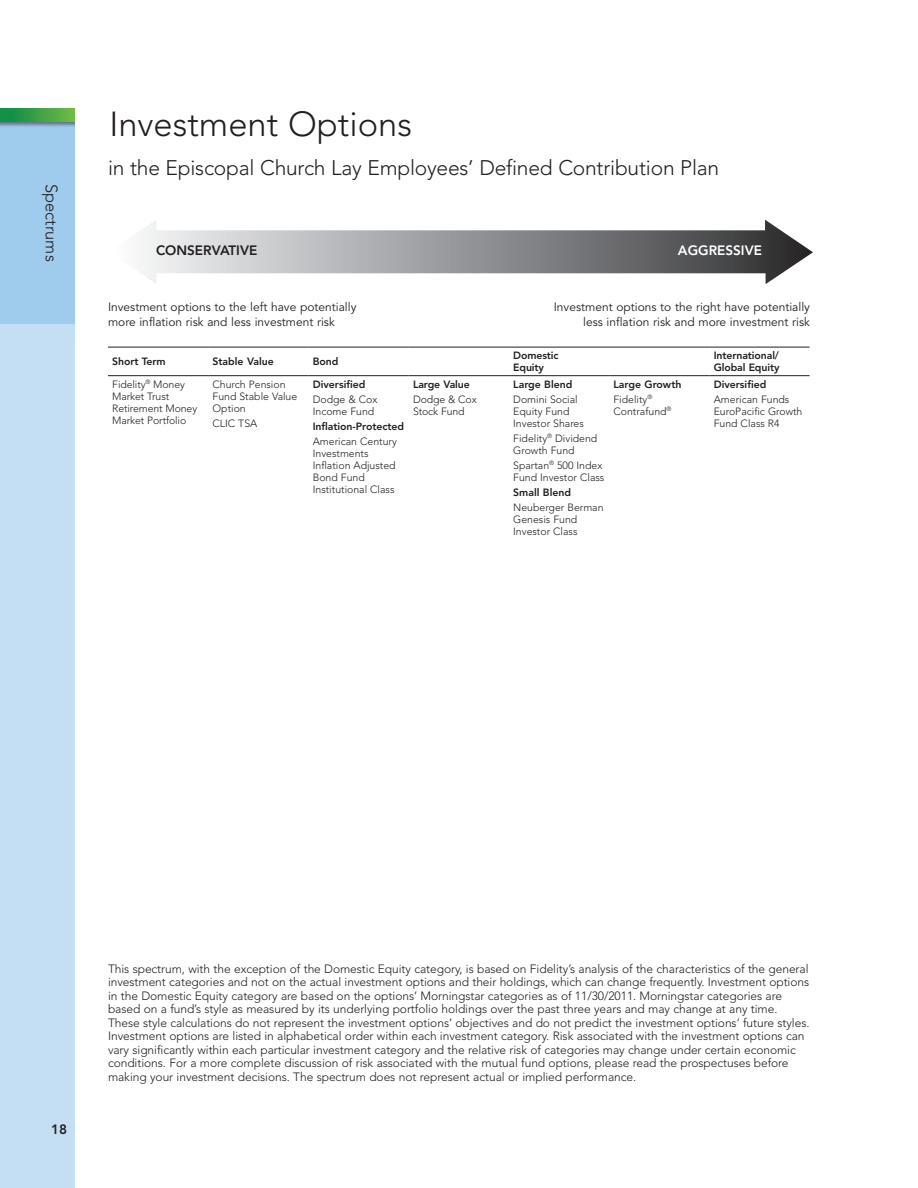
<style>
.page{position:relative;width:918px;height:1188px;background:#fff}
.page>*{position:absolute;margin:0;border:0;box-sizing:border-box;transform-origin:0 0}
.EG_Head_23{font:300 34.5px "Avenir";color:#231f20}
.t1{font:300 21px "Avenir";letter-spacing:-.01em;color:#231f20}
.t2{font:300 16.5px "Avenir";color:#231f20}
.t3{font:800 13.5px "Avenir LT Std";color:#231f20}
.t4{font:800 13.5px "Avenir LT Std";color:#fff}
.EG_Chart_Head_1_Ma{font:300 12px/13.5px "Avenir";letter-spacing:-.005em;color:#231f20}
.t5{font:12px/14.4px "Avenir";color:#231f20}
.t6{font:300 10.5px/12px "Avenir";color:#231f20}
.t7{font:800 10.5px/12px "Avenir LT Std";letter-spacing:-.005em;color:#231f20}
</style>
<div class="page">
<div style="left:0;top:108px;width:74px;height:216px;background:#9fcbec"></div>
<div style="left:0;top:324px;width:74px;height:864px;background:#c4def3"></div>
<div style="left:0;top:108px;width:74px;height:19px;background:#231f20;opacity:.5"></div>
<svg style="left:0;top:108px;width:74px;height:14px"></svg>
<svg style="left:142px;top:220px;width:671px;height:64px"></svg>
<hr style="left:108px;top:347px;width:100px;height:1px;background:#231f20">
<hr style="left:108px;top:375px;width:100px;height:1px;background:#231f20">
<hr style="left:208px;top:375px;width:100px;height:1px;background:#231f20">
<hr style="left:308px;top:375px;width:101px;height:1px;background:#231f20">
<hr style="left:409px;top:375px;width:100px;height:1px;background:#231f20">
<hr style="left:509px;top:375px;width:100px;height:1px;background:#231f20">
<hr style="left:609px;top:375px;width:100px;height:1px;background:#231f20">
<hr style="left:709px;top:375px;width:101px;height:1px;background:#231f20">
<hr style="left:208px;top:347px;width:100px;height:1px;background:#231f20">
<hr style="left:308px;top:347px;width:101px;height:1px;background:#231f20">
<hr style="left:409px;top:347px;width:100px;height:1px;background:#231f20">
<hr style="left:509px;top:347px;width:100px;height:1px;background:#231f20">
<hr style="left:609px;top:347px;width:100px;height:1px;background:#231f20">
<hr style="left:709px;top:347px;width:101px;height:1px;background:#231f20">
<p class="t2" style="left:61px;top:184px;width:79px;rotate:90deg">Spectrums</p>
<p class="EG_Head_23" style="left:110px;top:104px;width:304px">Investment Options</p>
<h2 class="t1" style="left:108px;top:155px;width:613px">in the Episcopal Church Lay Employees’ Defined Contribution Plan</h2>
<p class="t3" style="left:156px;top:243px;width:103px">CONSERVATIVE</p>
<p class="t4" style="left:678px;top:243px;width:86px">AGGRESSIVE</p>
<p class="t5" style="left:108px;top:300px;width:250px">Investment options to the left have potentially more inflation risk and less investment risk</p>
<p class="t5" style="left:554px;top:300px;width:258px;text-align:right">Investment options to the right have potentially less inflation risk and more investment risk</p>
<p class="t7" style="left:112px;top:356px;width:55px">Short Term</p>
<p class="t7" style="left:213px;top:356px;width:63px">Stable Value</p>
<p class="t7" style="left:313px;top:356px;width:27px">Bond</p>
<p class="t7" style="left:513px;top:350px;width:47px">Domestic<br>Equity</p>
<p class="t7" style="left:714px;top:350px;width:67px">International/<br>Global Equity</p>
<p class="t6" style="left:112px;top:378px;width:86px">Fidelity<sup>®</sup> Money<br>Market Trust<br>Retirement Money<br>Market Portfolio</p>
<p class="t6" style="left:213px;top:378px;width:86px">Church Pension<br>Fund Stable Value<br>Option</p>
<p class="t7" style="left:313px;top:378px;width:54px">Diversified</p>
<p class="t6" style="left:313px;top:393px;width:66px">Dodge &amp; Cox<br>Income Fund</p>
<p class="t7" style="left:313px;top:420px;width:93px">Inflation-Protected</p>
<p class="t6" style="left:313px;top:435px;width:86px">American Century<br>Investments<br>Inflation Adjusted<br>Bond Fund<br>Institutional Class</p>
<p class="t7" style="left:714px;top:378px;width:54px">Diversified</p>
<p class="t6" style="left:714px;top:393px;width:90px">American Funds<br>EuroPacific Growth<br>Fund Class R4</p>
<p class="t7" style="left:413px;top:378px;width:58px">Large Value</p>
<p class="t6" style="left:413px;top:393px;width:65px">Dodge &amp; Cox<br>Stock Fund</p>
<p class="t7" style="left:513px;top:378px;width:61px">Large Blend</p>
<p class="t6" style="left:513px;top:393px;width:72px">Domini Social<br>Equity Fund<br>Investor Shares</p>
<p class="t6" style="left:513px;top:432px;width:86px">Fidelity<sup>®</sup> Dividend<br>Growth Fund</p>
<p class="t6" style="left:513px;top:459px;width:93px">Spartan<sup>®</sup> 500 Index<br>Fund Investor Class</p>
<p class="t7" style="left:513px;top:486px;width:59px">Small Blend</p>
<p class="t6" style="left:513px;top:501px;width:92px">Neuberger Berman<br>Genesis Fund<br>Investor Class</p>
<p class="t7" style="left:613px;top:378px;width:69px">Large Growth</p>
<p class="t6" style="left:613px;top:393px;width:60px">Fidelity<sup>®<br></sup>Contrafund<sup>®</sup></p>
<p class="t6" style="left:213px;top:417px;width:46px">CLIC TSA</p>
<p class="t3" style="left:51px;top:1121px;width:17px">18</p>
<p class="EG_Chart_Head_1_Ma" style="left:108px;top:962px;width:703px">This spectrum, with the exception of the Domestic Equity category, is based on Fidelity’s analysis of the characteristics of the general investment categories and not on the actual investment options and their holdings, which can change frequently. Investment options in the Domestic Equity category are based on the options’ Morningstar categories as of 11/30/2011. Morningstar categories are based on a fund’s style as measured by its underlying portfolio holdings over the past three years and may change at any time.<br>These style calculations do not represent the investment options’ objectives and do not predict the investment options’ future styles.<br>Investment options are listed in alphabetical order within each investment category. Risk associated with the investment options can vary significantly within each particular investment category and the relative risk of categories may change under certain economic conditions. For a more complete discussion of risk associated with the mutual fund options, please read the prospectuses before making your investment decisions. The spectrum does not represent actual or implied performance.</p>
</div>
